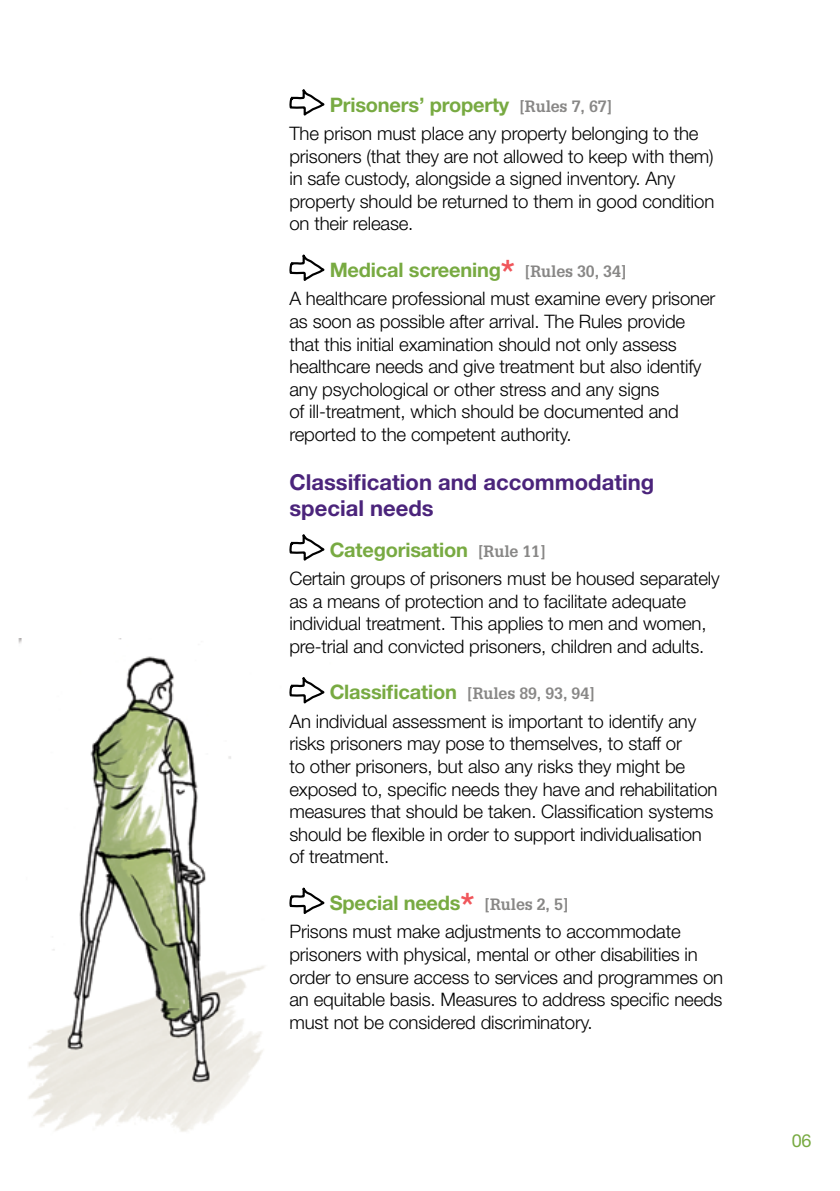
<style>
.page{position:relative;width:840px;height:1191px;background:#fff}
.page>*{position:absolute;margin:0;border:0;box-sizing:border-box;transform-origin:0 0}
.t1{font:700 22px/26px "Helvetica Neue LT Std";color:#4b247b}
.t2{font:700 20px "Helvetica Neue LT Std";letter-spacing:-.01em;color:#78aa42}
.t3{font:300 18.6px/22.6px "Helvetica Neue LT Std";letter-spacing:-.01em;color:#000}
.t4{font:18px "Helvetica Neue LT Std";color:#78aa42}
.t5{font:700 16px "Glypha";letter-spacing:-.01em;color:#888786}
.s1{font-family:"Glypha";font-size:16px;color:#888786}
.s2{font-weight:500;font-size:38px;color:#f0565b}
.s3{font-family:"Helvetica Neue LT Std";font-size:20px;color:#78aa42}
</style>
<div class="page">
<img style="left:18px;top:638px;width:247px;height:494px">
<svg style="left:289px;top:89px;width:36px;height:27px"></svg>
<svg style="left:289px;top:254px;width:36px;height:27px"></svg>
<svg style="left:289px;top:534px;width:36px;height:27px"></svg>
<svg style="left:289px;top:677px;width:36px;height:27px"></svg>
<svg style="left:289px;top:887px;width:36px;height:27px"></svg>
<p class="t2" style="left:329px;top:92px;width:283px">Prisoners’ property <span class="s1">[Rules 7, 67]</span></p>
<p class="t3" style="left:289px;top:122px;width:426px">The prison must place any property belonging to the prisoners (that they are not allowed to keep with them) in safe custody, alongside a signed inventory. Any property should be returned to them in good condition on their release.</p>
<p class="t2" style="left:329px;top:257px;width:298px">Medical screening<span class="s2">*</span> <span class="s1">[Rules 30, 34]</span></p>
<p class="t3" style="left:289px;top:287px;width:427px">A healthcare professional must examine every prisoner as soon as possible after arrival. The Rules provide that this initial examination should not only assess healthcare needs and give treatment but also identify any psychological or other stress and any signs<br>of ill‑treatment, which should be documented and reported to the competent authority.</p>
<p class="t1" style="left:289px;top:468px;width:366px">Classification and accommodating special needs</p>
<p class="t2" style="left:329px;top:537px;width:217px">Categorisation <span class="s1">[Rule 11]</span></p>
<p class="t3" style="left:289px;top:566px;width:431px">Certain groups of prisoners must be housed separately as a means of protection and to facilitate adequate individual treatment. This applies to men and women, pre-trial and convicted prisoners, children and adults.</p>
<p class="t5" style="left:329px;top:683px;width:266px"><span class="s3">Classification</span> [Rules 89, 93, 94]</p>
<p class="t3" style="left:289px;top:709px;width:429px">An individual assessment is important to identify any risks prisoners may pose to themselves, to staff or<br>to other prisoners, but also any risks they might be exposed to, specific needs they have and rehabilitation measures that should be taken. Classification systems should be flexible in order to support individualisation of treatment.</p>
<p class="t2" style="left:329px;top:890px;width:240px">Special needs<span class="s2">*</span> <span class="s1">[Rules 2, 5]</span></p>
<p class="t3" style="left:289px;top:920px;width:435px">Prisons must make adjustments to accommodate prisoners with physical, mental or other disabilities in order to ensure access to services and programmes on an equitable basis. Measures to address specific needs must not be considered discriminatory.</p>
<p class="t4" style="left:791px;top:1130px;width:21px">06</p>
</div>
